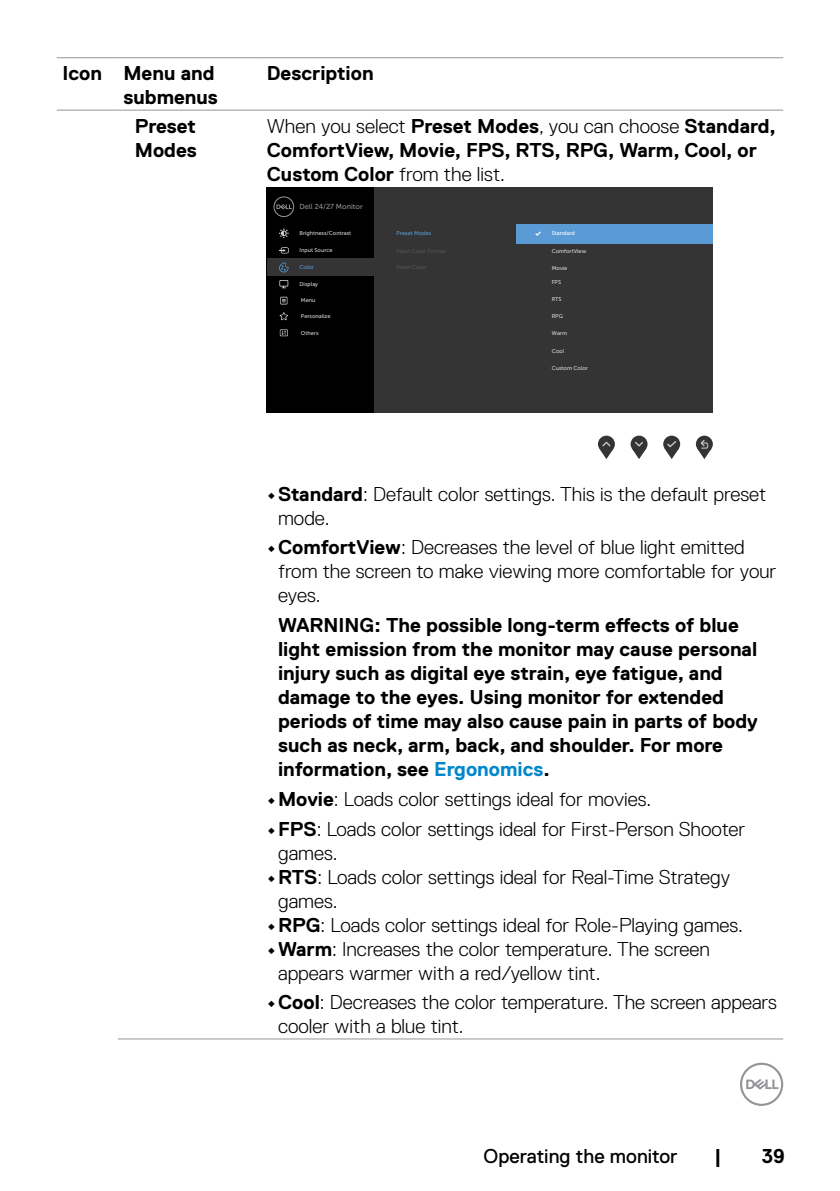
<style>
.page{position:relative;width:840px;height:1191px;background:#fff}
.page>*{position:absolute;margin:0;border:0;box-sizing:border-box;transform-origin:0 0}
.t1{font:300 20px/24px "Dell Replica";color:#000}
.Table_bullet{font:700 20px/24px "Dell Replica";color:#000}
.Table_Head{font:700 20px/24px "Dell Replica";color:#000}
.t2{font:20px "Dell Replica";color:#000}
.Table_Paragraph-Inde{font:700 20px/24px "Dell Replica";color:#000}
.t3{font:7.2px "Museo Sans For Dell 500";color:#939393}
.t4{font:5.6px "Museo Sans For Dell 500";color:#d9d9d9}
.t5{font:5.6px "Museo Sans For Dell 500";color:#5b9bd5}
.t6{font:5.6px "Museo Sans For Dell 500";color:#fff}
.s1{font-weight:300}
.s2{font-weight:700}
.s3{color:#0087cb}
</style>
<div class="page">
<svg style="left:740px;top:1062px;width:42px;height:44px"></svg>
<hr style="left:57px;top:110px;width:61px;height:1px;background:#939598">
<hr style="left:118px;top:110px;width:143px;height:1px;background:#939598">
<hr style="left:261px;top:110px;width:521px;height:1px;background:#939598">
<hr style="left:57px;top:57px;width:61px;height:1px;background:#939598">
<hr style="left:118px;top:57px;width:143px;height:1px;background:#939598">
<hr style="left:261px;top:57px;width:521px;height:1px;background:#939598">
<hr style="left:118px;top:1038px;width:143px;height:1px;background:#939598">
<hr style="left:261px;top:1038px;width:521px;height:1px;background:#939598">
<div style="left:266px;top:187px;width:446px;height:226px;background:#343435"></div>
<div style="left:266px;top:187px;width:107px;height:226px;background:#000"></div>
<div style="left:266px;top:258px;width:109px;height:18px;background:#343435"></div>
<svg style="left:273px;top:196px;width:21px;height:21px"></svg>
<svg style="left:279px;top:247px;width:9px;height:7px"></svg>
<svg style="left:279px;top:262px;width:10px;height:11px"></svg>
<svg style="left:279px;top:312px;width:9px;height:8px"></svg>
<svg style="left:279px;top:280px;width:9px;height:6px"></svg>
<svg style="left:280px;top:281px;width:7px;height:7px"></svg>
<svg style="left:280px;top:297px;width:7px;height:7px"></svg>
<svg style="left:281px;top:297px;width:5px;height:7px"></svg>
<svg style="left:280px;top:329px;width:8px;height:7px"></svg>
<svg style="left:280px;top:330px;width:7px;height:5px"></svg>
<svg style="left:279px;top:228px;width:9px;height:10px"></svg>
<svg style="left:597px;top:435px;width:17px;height:17px"></svg>
<svg style="left:599px;top:442px;width:14px;height:17px"></svg>
<div style="left:630px;top:435px;width:17px;height:17px;background:#343435;border-radius:50%"></div>
<svg style="left:632px;top:442px;width:13px;height:17px"></svg>
<svg style="left:663px;top:435px;width:16px;height:17px"></svg>
<svg style="left:664px;top:441px;width:14px;height:18px"></svg>
<svg style="left:695px;top:435px;width:17px;height:17px"></svg>
<svg style="left:697px;top:440px;width:13px;height:19px"></svg>
<div style="left:515px;top:224px;width:197px;height:19px;background:#5b9bd5"></div>
<svg style="left:535px;top:231px;width:5px;height:5px"></svg>
<p class="Table_Head" style="left:62px;top:62px;width:41px">Icon</p>
<p class="Table_Head" style="left:123px;top:62px;width:96px">Menu and submenus</p>
<p class="Table_Head" style="left:266px;top:62px;width:108px">Description</p>
<p class="Table_Paragraph-Inde" style="left:135px;top:114px;width:63px">Preset<br>Modes</p>
<p class="Table_bullet" style="left:266px;top:114px;width:510px"><span class="s1">When you select</span> Preset Modes<span class="s1">, you can choose</span> Standard,<br>ComfortView, Movie, FPS, RTS, RPG, Warm, Cool, or<br>Custom Color <span class="s1">from the list.</span></p>
<p class="t3" style="left:299px;top:203px;width:65px">Dell 24/27 Monitor</p>
<p class="t4" style="left:299px;top:247px;width:35px">Input Source</p>
<p class="t5" style="left:299px;top:264px;width:16px">Color</p>
<p class="t4" style="left:299px;top:230px;width:53px">Brightness/Contrast</p>
<p class="t5" style="left:396px;top:230px;width:36px">Preset Modes</p>
<p class="t6" style="left:551px;top:230px;width:25px">Standard</p>
<p class="t4" style="left:551px;top:247px;width:36px">ComfortView</p>
<p class="t4" style="left:551px;top:265px;width:17px">Movie</p>
<p class="t4" style="left:551px;top:279px;width:11px">FPS</p>
<p class="t4" style="left:551px;top:296px;width:11px">RTS</p>
<p class="t4" style="left:551px;top:313px;width:13px">RPG</p>
<p class="t4" style="left:299px;top:281px;width:20px">Display</p>
<p class="t4" style="left:301px;top:297px;width:16px">Menu</p>
<p class="t4" style="left:301px;top:330px;width:19px">Others</p>
<p class="t4" style="left:301px;top:313px;width:31px">Personalize</p>
<p class="t4" style="left:551px;top:330px;width:17px">Warm</p>
<p class="t4" style="left:551px;top:347px;width:14px">Cool</p>
<p class="t4" style="left:551px;top:364px;width:38px">Custom Color</p>
<p class="t1" style="left:278px;top:482px;width:489px;text-indent:-11px"><span class="s2">•Standard</span>: Default color settings. This is the default preset mode.</p>
<p class="t1" style="left:278px;top:535px;width:499px;text-indent:-11px"><span class="s2">•ComfortView</span>: Decreases the level of blue light emitted from the screen to make viewing more comfortable for your eyes.</p>
<p class="Table_bullet" style="left:278px;top:613px;width:481px">WARNING: The possible long-term effects of blue light emission from the monitor may cause personal injury such as digital eye strain, eye fatigue, and damage to the eyes. Using monitor for extended periods of time may also cause pain in parts of body such as neck, arm, back, and shoulder. For more information, see <span class="s3">Ergonomics</span>.</p>
<p class="t1" style="left:266px;top:787px;width:386px"><span class="s2">•Movie</span>: Loads color settings ideal for movies.</p>
<p class="t1" style="left:278px;top:816px;width:468px;text-indent:-11px"><span class="s2">•FPS</span>: Loads color settings ideal for First-Person Shooter games.</p>
<p class="t1" style="left:278px;top:864px;width:453px;text-indent:-11px"><span class="s2">•RTS</span>: Loads color settings ideal for Real-Time Strategy games.</p>
<p class="t1" style="left:266px;top:912px;width:477px"><span class="s2">•RPG</span>: Loads color settings ideal for Role-Playing games.</p>
<p class="t1" style="left:278px;top:936px;width:433px;text-indent:-11px"><span class="s2">•Warm</span>: Increases the color temperature. The screen appears warmer with a red/yellow tint.</p>
<p class="t1" style="left:278px;top:990px;width:500px;text-indent:-11px"><span class="s2">•Cool</span>: Decreases the color temperature. The screen appears cooler with a blue tint.</p>
<p class="t2" style="left:483px;top:1144px;width:195px">Operating the monitor</p>
<p class="Table_bullet" style="left:713px;top:1143px;width:9px">|</p>
<p class="Table_bullet" style="left:761px;top:1143px;width:25px">39</p>
</div>
